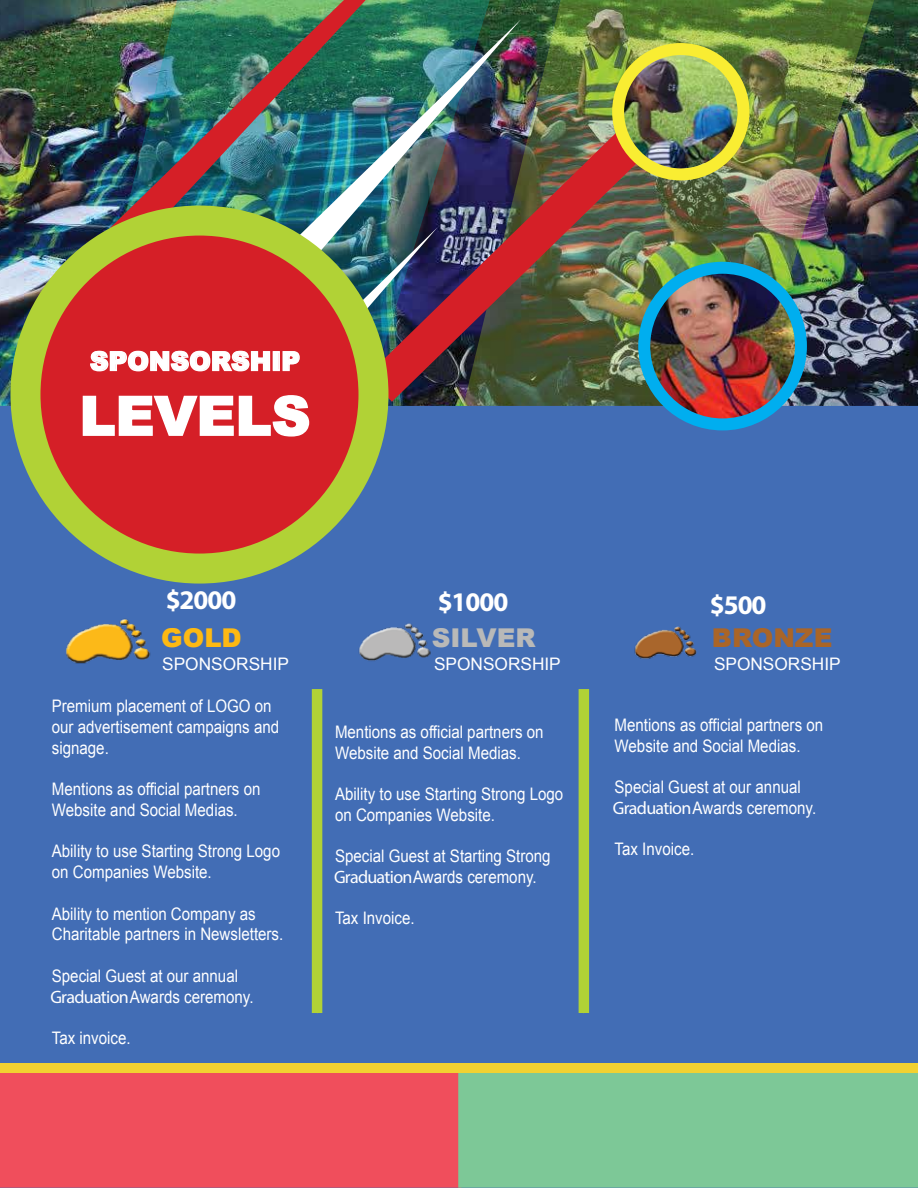
<style>
.page{position:relative;width:918px;height:1188px;background:#fff}
.page>*{position:absolute;margin:0;border:0;box-sizing:border-box;transform-origin:0 0}
.t1{font:900 54px "Arial";color:#fff}
.t2{font:700 27px "Myriad Pro";letter-spacing:-.04em;color:#fff}
.t3{font:900 25.95px "Arial";color:#fff}
.t4{font:900 25.95px "Arial";color:#b9b9b8}
.t5{font:900 25.95px "Arial";color:#aa6528}
.t6{font:900 25.95px "Arial";color:#fdb913}
.t7{font:21.6px "Arial";color:#fff;scale:.9 1}
.t8{font:18px "Myriad Pro";letter-spacing:-.04em;color:#fff}
.t9{font:17.25px/20.7px "Arial";color:#fff;scale:.87 1}
.t10{font:17.25px "Arial";color:#fff}
</style>
<div class="page">
<img style="left:0;top:0;width:918px;height:406px">
<img style="left:494px;top:0;width:381px;height:406px">
<div style="left:0;top:406px;width:918px;height:657px;background:#426db5"></div>
<img style="left:438px;top:79px;width:258px;height:323px">
<img style="left:52px;top:0;width:314px;height:304px">
<img style="left:217px;top:19px;width:304px;height:323px">
<img style="left:278px;top:227px;width:160px;height:323px">
<div style="left:27px;top:220px;width:349px;height:350px;background:#d51f27;border-radius:50%"></div>
<svg style="left:90px;top:350px;width:181px;height:22px"></svg>
<div style="left:273px;top:351px;width:7px;height:20px;border:2px solid #fff"></div>
<svg style="left:282px;top:351px;width:18px;height:21px"></svg>
<svg style="left:82px;top:395px;width:228px;height:42px"></svg>
<img style="left:39px;top:569px;width:145px;height:156px">
<img style="left:335px;top:582px;width:124px;height:131px">
<img style="left:615px;top:591px;width:106px;height:113px">
<div style="left:0;top:1070px;width:461px;height:117px;background:#f04e5c"></div>
<div style="left:0;top:1070px;width:461px;height:118px;border:2px solid #f04e5c"></div>
<div style="left:459px;top:1070px;width:459px;height:117px;background:#7dc897"></div>
<div style="left:458px;top:1070px;width:460px;height:118px;border:2px solid #7dc897"></div>
<div style="left:0;top:1063px;width:918px;height:10px;background:#f2d131"></div>
<div style="left:312px;top:689px;width:10px;height:324px;background:#b1d236"></div>
<div style="left:579px;top:689px;width:10px;height:324px;background:#b1d236"></div>
<div style="left:10px;top:206px;width:378px;height:378px;border:30px solid #b1d236;border-radius:50%"></div>
<img style="left:644px;top:268px;width:157px;height:156px;border-radius:78px">
<div style="left:638px;top:262px;width:169px;height:168px;border:12px solid #00aeef;border-radius:50%"></div>
<img style="left:618px;top:50px;width:120px;height:119px">
<div style="left:612px;top:43px;width:138px;height:137px;border:12px solid #f9ed32;border-radius:50%"></div>
<div style="left:47px;top:990px;width:78px;height:17px;background:#426db5"></div>
<div style="left:331px;top:868px;width:78px;height:18px;background:#426db5"></div>
<div style="left:608px;top:798px;width:82px;height:24px;background:#426db5"></div>
<div style="left:110px;top:588px;width:98px;height:28px;background:#426db5"></div>
<div style="left:384px;top:588px;width:98px;height:28px;background:#426db5"></div>
<div style="left:634px;top:588px;width:108px;height:28px;background:#426db5"></div>
<h3 class="t3" style="left:90px;top:342px;width:212px">SPONSORSHIP</h3>
<h1 class="t1" style="left:80px;top:377px;width:233px">LEVELS</h1>
<h2 class="t2" style="left:166px;top:582px;width:72px">$2000</h2>
<h2 class="t2" style="left:438px;top:585px;width:72px">$1000</h2>
<h2 class="t2" style="left:710px;top:587px;width:58px">$500</h2>
<p class="t7" style="left:397px;top:589px;width:80px">$750.00</p>
<h3 class="t6" style="left:161px;top:619px;width:82px">GOLD</h3>
<h3 class="t4" style="left:432px;top:619px;width:105px">SILVER</h3>
<h3 class="t5" style="left:712px;top:619px;width:122px">BRONZE</h3>
<p class="t10" style="left:162px;top:652px;width:128px">SPONSORSHIP</p>
<p class="t10" style="left:434px;top:652px;width:128px">SPONSORSHIP</p>
<p class="t10" style="left:714px;top:652px;width:128px">SPONSORSHIP</p>
<p class="t9" style="left:52px;top:696px;width:263px">Premium placement of LOGO on our advertisement campaigns and signage.</p>
<p class="t9" style="left:52px;top:779px;width:241px">Mentions as official partners on<br>Website and Social Medias.</p>
<p class="t9" style="left:52px;top:841px;width:264px">Ability to use Starting Strong Logo on Companies Website.</p>
<p class="t9" style="left:52px;top:903px;width:268px">Ability to mention Company as<br>Charitable partners in Newsletters.</p>
<p class="t9" style="left:52px;top:966px;width:233px">Special Guest at our annual<br>Garduation Awards ceremony.</p>
<p class="t9" style="left:52px;top:1028px;width:92px">Tax invoice.</p>
<p class="t9" style="left:615px;top:715px;width:241px">Mentions as official partners on<br>Website and Social Medias.</p>
<p class="t9" style="left:615px;top:777px;width:233px">Special Guest at our annual<br>Garduation Awards ceremony.</p>
<p class="t9" style="left:615px;top:839px;width:93px">Tax Invoice.</p>
<p class="t9" style="left:335px;top:722px;width:241px">Mentions as official partners on<br>Website and Social Medias.</p>
<p class="t9" style="left:335px;top:784px;width:264px">Ability to use Starting Strong Logo on Companies Website.</p>
<p class="t9" style="left:335px;top:846px;width:249px">Special Guest at Starting Strong<br>Garduation Awards ceremony.</p>
<p class="t9" style="left:335px;top:908px;width:93px">Tax Invoice.</p>
<p class="t8" style="left:613px;top:797px;width:80px">Graduation</p>
<p class="t8" style="left:334px;top:866px;width:80px">Graduation</p>
<p class="t8" style="left:50px;top:985px;width:80px">Graduation</p>
</div>
